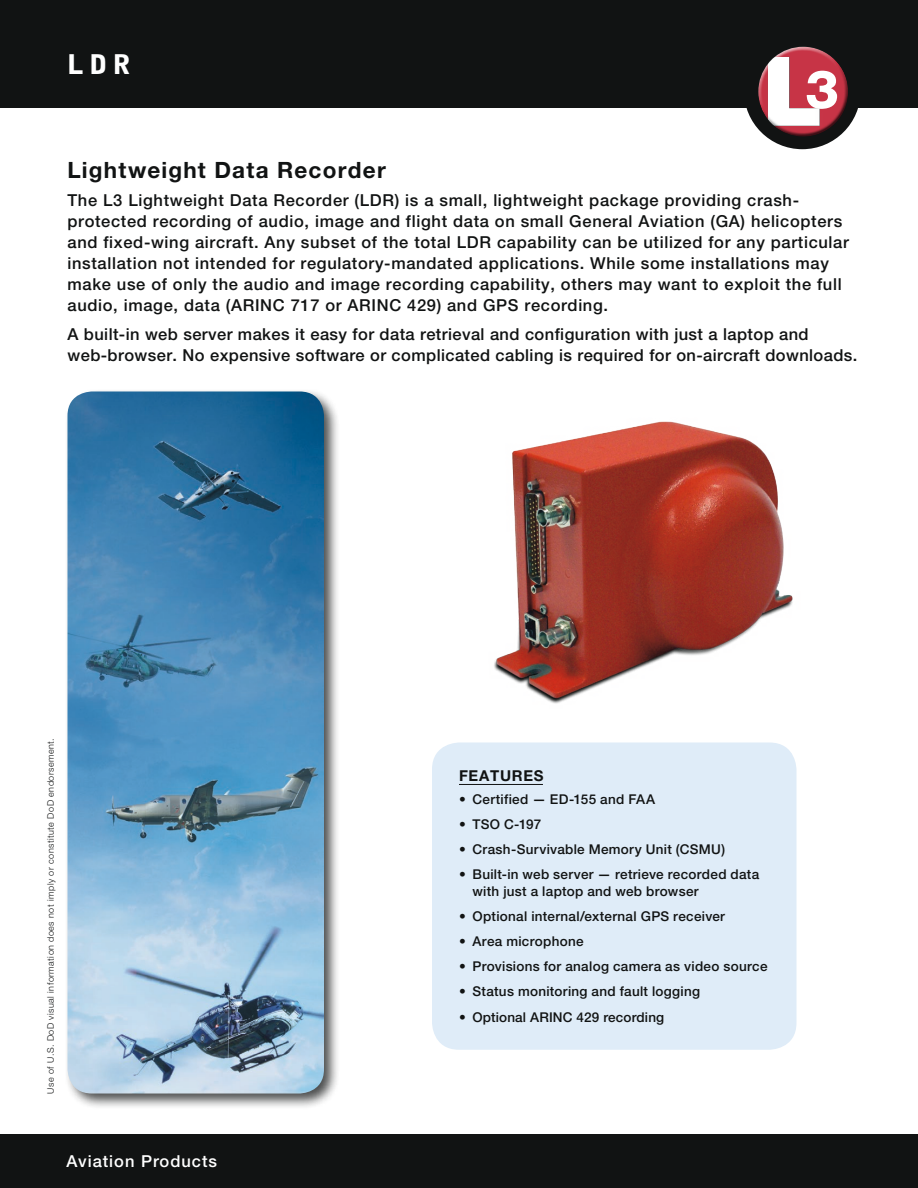
<style>
.page{position:relative;width:918px;height:1188px;background:#fff}
.page>*{position:absolute;margin:0;border:0;box-sizing:border-box;transform-origin:0 0}
.t1{font:900 27px "Bell Gothic Std";color:#fff}
.t2{font:700 22.5px "Helvetica Neue LT Std";letter-spacing:.055em;color:#111313}
.t3{font:500 16.5px/21px "Helvetica Neue LT Std";letter-spacing:.04em;color:#111313}
.t4{font:500 16.5px "Helvetica Neue LT Std";letter-spacing:.06em;color:#fff}
.t5{font:700 15px "Helvetica Neue LT Std";letter-spacing:.05em;color:#111313}
.t6{font:500 13.5px/16.5px "Helvetica Neue LT Std";letter-spacing:.02em;color:#111313}
.t7{font:300 9px "Helvetica Neue LT Std";letter-spacing:.05em;color:#111313}
</style>
<div class="page">
<div style="left:0;top:0;width:918px;height:108px;background:#111313"></div>
<div style="left:744px;top:33px;width:117px;height:116px;background:#111313;border-radius:50%"></div>
<div style="left:757px;top:47px;width:88px;height:82px;background:#fff;opacity:.75"></div>
<div style="left:759px;top:54px;width:90px;height:84px;background:#111313;opacity:.75"></div>
<div style="left:0;top:1134px;width:918px;height:54px;background:#111313"></div>
<div style="left:432px;top:742px;width:364px;height:308px;background:#dfecf8;border-radius:27px"></div>
<hr style="left:459px;top:784px;width:84px;height:1px;background:#111313">
<img style="left:494px;top:421px;width:299px;height:283px">
<div style="left:64px;top:388px;width:277px;height:722px;background:#111313;opacity:.75"></div>
<img style="left:68px;top:392px;width:256px;height:702px">
<h1 class="t1" style="left:68px;top:49px;width:65px">LDR</h1>
<h2 class="t2" style="left:68px;top:156px;width:320px">Lightweight Data Recorder</h2>
<p class="t3" style="left:68px;top:189px;width:783px">The L3 Lightweight Data Recorder (LDR) is a small, lightweight package providing crash&shy;protected recording of audio, image and flight data on small General Aviation (GA) helicopters and fixed-wing aircraft. Any subset of the total LDR capability can be utilized for any particular installation not intended for regulatory-mandated applications. While some installations may make use of only the audio and image recording capability, others may want to exploit the full audio, image, data (ARINC 717 or ARINC 429) and GPS recording.</p>
<p class="t3" style="left:68px;top:324px;width:791px">A built-in web server makes it easy for data retrieval and configuration with just a laptop and web-browser. No expensive software or complicated cabling is required for on-aircraft downloads.</p>
<p class="t7" style="left:45px;top:1094px;width:357px;rotate:-90deg">Use of U.S. DoD visual information does not imply or constitute DoD endorsement.</p>
<p class="t4" style="left:66px;top:1151px;width:152px">Aviation Products</p>
<p class="t5" style="left:459px;top:766px;width:86px">FEATURES</p>
<p class="t6" style="left:459px;top:791px;width:198px">• Certified — ED-155 and FAA</p>
<p class="t6" style="left:459px;top:816px;width:84px">• TSO C-197</p>
<p class="t6" style="left:459px;top:841px;width:268px">• Crash-Survivable Memory Unit (CSMU)</p>
<p class="t6" style="left:472px;top:866px;width:288px;text-indent:-14px">• Built-in web server — retrieve recorded data with just a laptop and web browser</p>
<p class="t6" style="left:459px;top:908px;width:268px">• Optional internal/external GPS receiver</p>
<p class="t6" style="left:459px;top:933px;width:126px">• Area microphone</p>
<p class="t6" style="left:459px;top:958px;width:310px">• Provisions for analog camera as video source</p>
<p class="t6" style="left:459px;top:983px;width:243px">• Status monitoring and fault logging</p>
<p class="t6" style="left:459px;top:1008px;width:207px">• Optional ARINC 429 recording</p>
</div>
